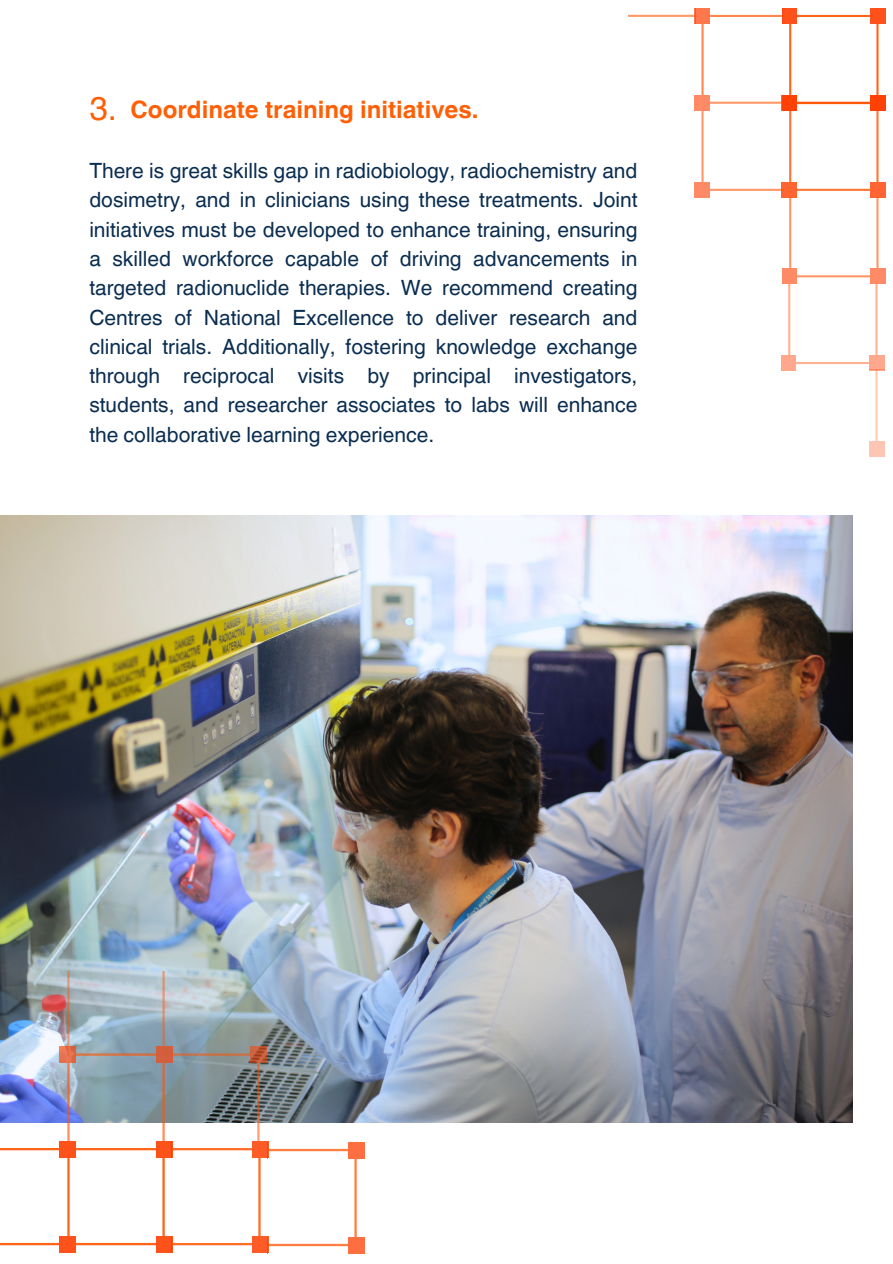
<style>
.page{position:relative;width:893px;height:1264px;background:#fff}
.page>*{position:absolute;margin:0;border:0;box-sizing:border-box;transform-origin:0 0}
.t1{font:33px "Helvetica World";color:#ff5f05}
.t2{font:700 24px "Helvetica World";color:#ff5f05}
.t3{font:21px/29.2px "Helvetica World";color:#0a2d50;text-align:justify}
</style>
<div class="page">
<img style="left:0;top:515px;width:852px;height:607px">
<div style="left:789px;top:15px;width:89px;height:89px;border:2px solid #ff5300"></div>
<div style="left:782px;top:95px;width:14px;height:16px;background:#ff3e00"></div>
<div style="left:782px;top:8px;width:14px;height:16px;background:#ff511a"></div>
<div style="left:870px;top:8px;width:15px;height:16px;background:#ff511a"></div>
<div style="left:870px;top:95px;width:15px;height:16px;background:#ff3e00"></div>
<div style="left:789px;top:102px;width:89px;height:89px;border:2px solid #ff5300"></div>
<div style="left:781px;top:182px;width:15px;height:15px;background:#ff6433"></div>
<div style="left:781px;top:95px;width:15px;height:15px;background:#ff3e00"></div>
<div style="left:870px;top:95px;width:15px;height:15px;background:#ff3e00"></div>
<div style="left:870px;top:182px;width:15px;height:15px;background:#ff6433"></div>
<svg style="left:782px;top:197px;width:96px;height:80px"></svg>
<div style="left:782px;top:269px;width:14px;height:15px;background:#ff8b66"></div>
<div style="left:870px;top:269px;width:15px;height:15px;background:#ff8b66"></div>
<svg style="left:694px;top:8px;width:15px;height:7px"></svg>
<svg style="left:694px;top:102px;width:96px;height:89px"></svg>
<div style="left:694px;top:182px;width:15px;height:15px;background:#ff8b66"></div>
<div style="left:694px;top:95px;width:15px;height:15px;background:#ff8b66"></div>
<div style="left:869px;top:441px;width:15px;height:15px;background:#ffc5b3"></div>
<svg style="left:628px;top:15px;width:162px;height:80px"></svg>
<svg style="left:781px;top:284px;width:96px;height:157px"></svg>
<div style="left:781px;top:355px;width:14px;height:15px;background:#ffa88d"></div>
<div style="left:869px;top:355px;width:15px;height:15px;background:#ffa88d"></div>
<hr style="left:0;top:1147px;width:68px;height:3px;background:#ff5300">
<div style="left:67px;top:1147px;width:98px;height:98px;border:2px solid #ff5300"></div>
<hr style="left:0;top:1242px;width:68px;height:3px;background:#ff5300">
<div style="left:59px;top:1235px;width:17px;height:17px;background:#ff511a"></div>
<div style="left:59px;top:1140px;width:17px;height:17px;background:#ff511a"></div>
<div style="left:156px;top:1140px;width:16px;height:17px;background:#ff511a"></div>
<div style="left:156px;top:1235px;width:16px;height:17px;background:#ff511a"></div>
<div style="left:252px;top:1140px;width:16px;height:17px;background:#ff5b27"></div>
<div style="left:252px;top:1235px;width:16px;height:17px;background:#ff5b27"></div>
<svg style="left:267px;top:1141px;width:90px;height:112px"></svg>
<div style="left:348px;top:1141px;width:16px;height:17px;background:#ff6e40"></div>
<div style="left:348px;top:1236px;width:16px;height:17px;background:#ff6e40"></div>
<svg style="left:59px;top:1053px;width:106px;height:87px"></svg>
<svg style="left:59px;top:1046px;width:17px;height:16px"></svg>
<div style="left:156px;top:1046px;width:16px;height:16px;background:#d25e3d"></div>
<svg style="left:171px;top:1053px;width:89px;height:199px"></svg>
<svg style="left:251px;top:1046px;width:16px;height:16px"></svg>
<svg style="left:156px;top:971px;width:9px;height:75px"></svg>
<svg style="left:61px;top:971px;width:9px;height:75px"></svg>
<p class="t1" style="left:89px;top:89px;width:29px">3.</p>
<p class="t2" style="left:131px;top:90px;width:349px">Coordinate training initiatives.</p>
<p class="t3" style="left:89px;top:156px;width:549px">There is great skills gap in radiobiology, radiochemistry and dosimetry, and in clinicians using these treatments. Joint initiatives must be developed to enhance training, ensuring a skilled workforce capable of driving advancements in targeted radionuclide therapies. We recommend creating Centres of National Excellence to deliver research and clinical trials. Additionally, fostering knowledge exchange through reciprocal visits by principal investigators, students, and researcher associates to labs will enhance the collaborative learning experience.</p>
</div>
